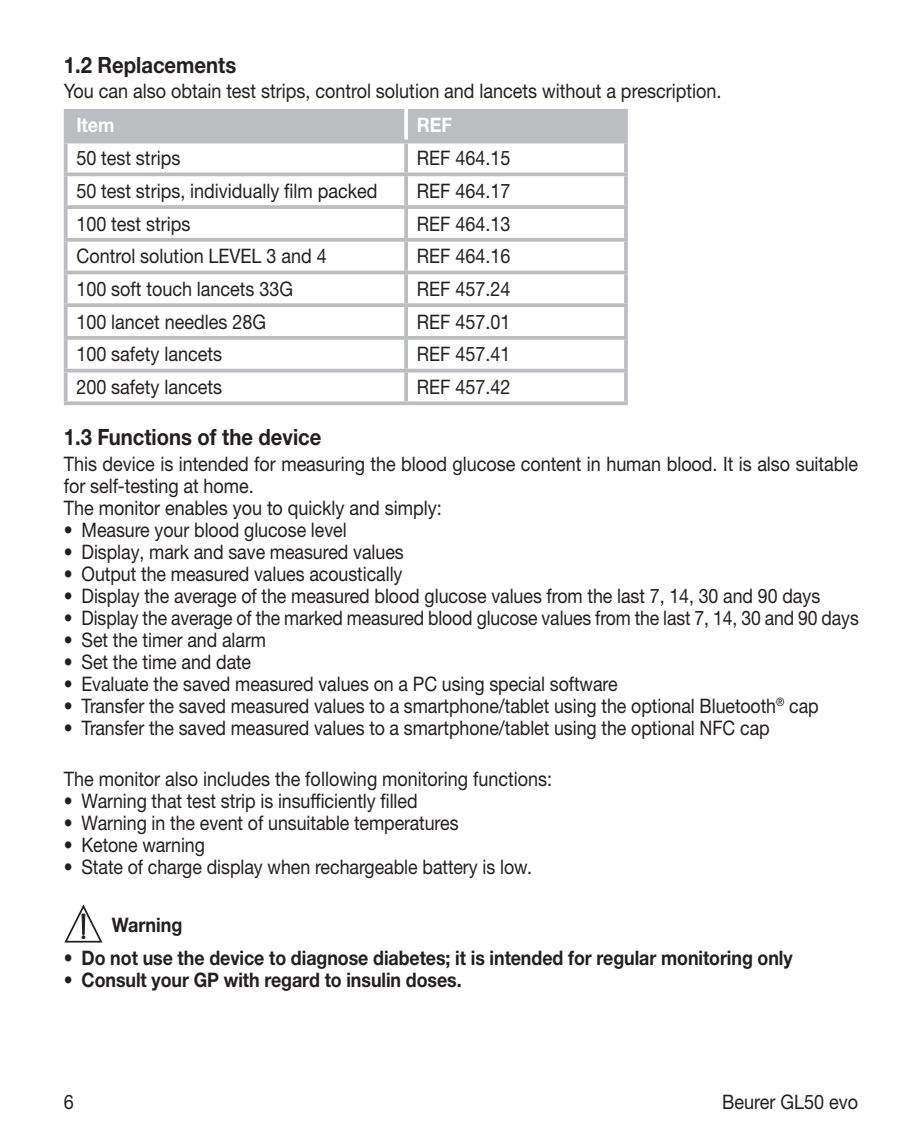
<style>
.page{position:relative;width:922px;height:1134px;background:#fff}
.page>*{position:absolute;margin:0;border:0;box-sizing:border-box;transform-origin:0 0}
.t1{font:700 22.5px "Helvetica Neue LTW1 G";color:#231f20;scale:.9 1}
.t2{font:20px "Helvetica Neue LTW1 G";letter-spacing:-.005em;color:#231f20;scale:.89 1}
.t3{font:20px/22px "Helvetica Neue LTW1 G";letter-spacing:-.005em;color:#231f20;scale:.9 1}
.t4{font:700 20px "Helvetica Neue LTW1 G";letter-spacing:-.005em;color:#231f20;scale:.89 1}
.t5{font:20px "Helvetica Neue LTW1 G";letter-spacing:-.005em;color:#231f20;scale:.88 1}
.t6{font:700 20px "Helvetica Neue LTW1 G";color:#fff;scale:.9 1}
.t7{font:700 20px "Helvetica Neue LTW1 G";letter-spacing:-.005em;color:#231f20;scale:.9 1}
.s1{font-weight:400}
</style>
<div class="page">
<div style="left:68px;top:109px;width:556px;height:31px;background:#bcbdc0"></div>
<hr style="left:64px;top:109px;width:4px;height:31px;background:#bcbdc0">
<svg style="left:404px;top:109px;width:4px;height:31px"></svg>
<svg style="left:64px;top:140px;width:342px;height:4px"></svg>
<svg style="left:64px;top:144px;width:4px;height:28px"></svg>
<svg style="left:406px;top:140px;width:221px;height:4px"></svg>
<svg style="left:404px;top:144px;width:4px;height:28px"></svg>
<hr style="left:624px;top:144px;width:3px;height:28px;background:#bcbdc0">
<svg style="left:64px;top:172px;width:342px;height:4px"></svg>
<svg style="left:64px;top:176px;width:4px;height:29px"></svg>
<svg style="left:406px;top:172px;width:221px;height:4px"></svg>
<svg style="left:404px;top:176px;width:4px;height:29px"></svg>
<hr style="left:624px;top:176px;width:3px;height:29px;background:#bcbdc0">
<hr style="left:64px;top:205px;width:342px;height:4px;background:#bcbdc0">
<svg style="left:64px;top:209px;width:4px;height:29px"></svg>
<hr style="left:406px;top:205px;width:221px;height:4px;background:#bcbdc0">
<svg style="left:404px;top:209px;width:4px;height:29px"></svg>
<hr style="left:624px;top:209px;width:3px;height:29px;background:#bcbdc0">
<svg style="left:64px;top:238px;width:342px;height:4px"></svg>
<svg style="left:64px;top:242px;width:4px;height:29px"></svg>
<svg style="left:406px;top:238px;width:221px;height:4px"></svg>
<svg style="left:404px;top:242px;width:4px;height:29px"></svg>
<hr style="left:624px;top:242px;width:3px;height:29px;background:#bcbdc0">
<hr style="left:64px;top:271px;width:342px;height:3px;background:#bcbdc0">
<svg style="left:64px;top:274px;width:4px;height:29px"></svg>
<hr style="left:406px;top:271px;width:221px;height:3px;background:#bcbdc0">
<svg style="left:404px;top:274px;width:4px;height:29px"></svg>
<hr style="left:624px;top:274px;width:3px;height:29px;background:#bcbdc0">
<svg style="left:64px;top:303px;width:342px;height:4px"></svg>
<svg style="left:64px;top:307px;width:4px;height:29px"></svg>
<svg style="left:406px;top:303px;width:221px;height:4px"></svg>
<svg style="left:404px;top:307px;width:4px;height:29px"></svg>
<hr style="left:624px;top:307px;width:3px;height:29px;background:#bcbdc0">
<svg style="left:64px;top:336px;width:342px;height:4px"></svg>
<svg style="left:64px;top:340px;width:4px;height:29px"></svg>
<svg style="left:406px;top:336px;width:221px;height:4px"></svg>
<svg style="left:404px;top:340px;width:4px;height:29px"></svg>
<hr style="left:624px;top:340px;width:3px;height:29px;background:#bcbdc0">
<hr style="left:64px;top:369px;width:342px;height:3px;background:#bcbdc0">
<svg style="left:64px;top:372px;width:4px;height:29px"></svg>
<hr style="left:406px;top:369px;width:221px;height:3px;background:#bcbdc0">
<svg style="left:404px;top:372px;width:4px;height:29px"></svg>
<hr style="left:624px;top:372px;width:3px;height:29px;background:#bcbdc0">
<svg style="left:64px;top:401px;width:342px;height:4px"></svg>
<svg style="left:406px;top:401px;width:221px;height:4px"></svg>
<hr style="left:624px;top:109px;width:3px;height:31px;background:#bcbdc0">
<svg style="left:64px;top:904px;width:39px;height:39px"></svg>
<div style="left:82px;top:914px;width:3px;height:21px;border:1px solid #231f20"></div>
<p class="t1" style="left:64px;top:51px;width:193px">1.2 Replacements</p>
<p class="t3" style="left:64px;top:80px;width:732px">You can also obtain test strips, control solution and lancets without a prescription.</p>
<p class="t6" style="left:76px;top:113px;width:44px">Item</p>
<p class="t6" style="left:416px;top:113px;width:41px">REF</p>
<p class="t3" style="left:76px;top:147px;width:117px">50 test strips</p>
<p class="t3" style="left:416px;top:147px;width:105px">REF 464.15</p>
<p class="t3" style="left:76px;top:180px;width:336px">50 test strips, individually film packed</p>
<p class="t3" style="left:416px;top:180px;width:105px">REF 464.17</p>
<p class="t3" style="left:76px;top:212px;width:128px">100 test strips</p>
<p class="t3" style="left:416px;top:212px;width:105px">REF 464.13</p>
<p class="t3" style="left:76px;top:245px;width:280px">Control solution LEVEL 3 and 4</p>
<p class="t3" style="left:416px;top:245px;width:105px">REF 464.16</p>
<p class="t3" style="left:76px;top:278px;width:242px">100 soft touch lancets 33G</p>
<p class="t3" style="left:416px;top:278px;width:105px">REF 457.24</p>
<p class="t3" style="left:76px;top:310px;width:212px">100 lancet needles 28G</p>
<p class="t3" style="left:416px;top:310px;width:105px">REF 457.01</p>
<p class="t3" style="left:76px;top:343px;width:164px">100 safety lancets</p>
<p class="t3" style="left:416px;top:343px;width:105px">REF 457.41</p>
<p class="t3" style="left:76px;top:376px;width:164px">200 safety lancets</p>
<p class="t3" style="left:416px;top:376px;width:105px">REF 457.42</p>
<p class="t1" style="left:64px;top:423px;width:288px">1.3 Functions of the device</p>
<p class="t3" style="left:64px;top:453px;width:883px">This device is intended for measuring the blood glucose content in human blood. It is also suitable for self-testing at home.<br>The monitor enables you to quickly and simply:</p>
<p class="t2" style="left:64px;top:517px;width:319px">• Measure your blood glucose level</p>
<p class="t2" style="left:64px;top:539px;width:383px">• Display, mark and save measured values</p>
<p class="t2" style="left:64px;top:561px;width:382px">• Output the measured values acoustically</p>
<p class="t2" style="left:64px;top:583px;width:851px">• Display the average of the measured blood glucose values from the last 7, 14, 30 and 90 days</p>
<p class="t5" style="left:64px;top:605px;width:904px">• Display the average of the marked measured blood glucose values from the last 7, 14, 30 and 90 days</p>
<p class="t2" style="left:64px;top:627px;width:229px">• Set the timer and alarm</p>
<p class="t2" style="left:64px;top:649px;width:212px">• Set the time and date</p>
<p class="t2" style="left:64px;top:671px;width:623px">• Evaluate the saved measured values on a PC using special software</p>
<p class="t2" style="left:64px;top:693px;width:849px">• Transfer the saved measured values to a smartphone/tablet using the optional Bluetooth<sup>®</sup> cap</p>
<p class="t2" style="left:64px;top:715px;width:794px">• Transfer the saved measured values to a smartphone/tablet using the optional NFC cap</p>
<p class="t3" style="left:64px;top:768px;width:544px">The monitor also includes the following monitoring functions:</p>
<p class="t2" style="left:64px;top:789px;width:399px">• Warning that test strip is insufficiently filled</p>
<p class="t2" style="left:64px;top:811px;width:445px">• Warning in the event of unsuitable temperatures</p>
<p class="t2" style="left:64px;top:833px;width:160px">• Ketone warning</p>
<p class="t2" style="left:64px;top:855px;width:527px">• State of charge display when rechargeable battery is low.</p>
<p class="t7" style="left:112px;top:913px;width:80px">Warning</p>
<p class="t4" style="left:64px;top:945px;width:820px"><span class="s1">•</span> Do not use the device to diagnose diabetes; it is intended for regular monitoring only</p>
<p class="t4" style="left:64px;top:967px;width:448px"><span class="s1">•</span> Consult your GP with regard to insulin doses.</p>
<p class="t3" style="left:64px;top:1091px;width:13px">6</p>
<p class="t3" style="left:722px;top:1091px;width:152px">Beurer GL50 evo</p>
</div>
